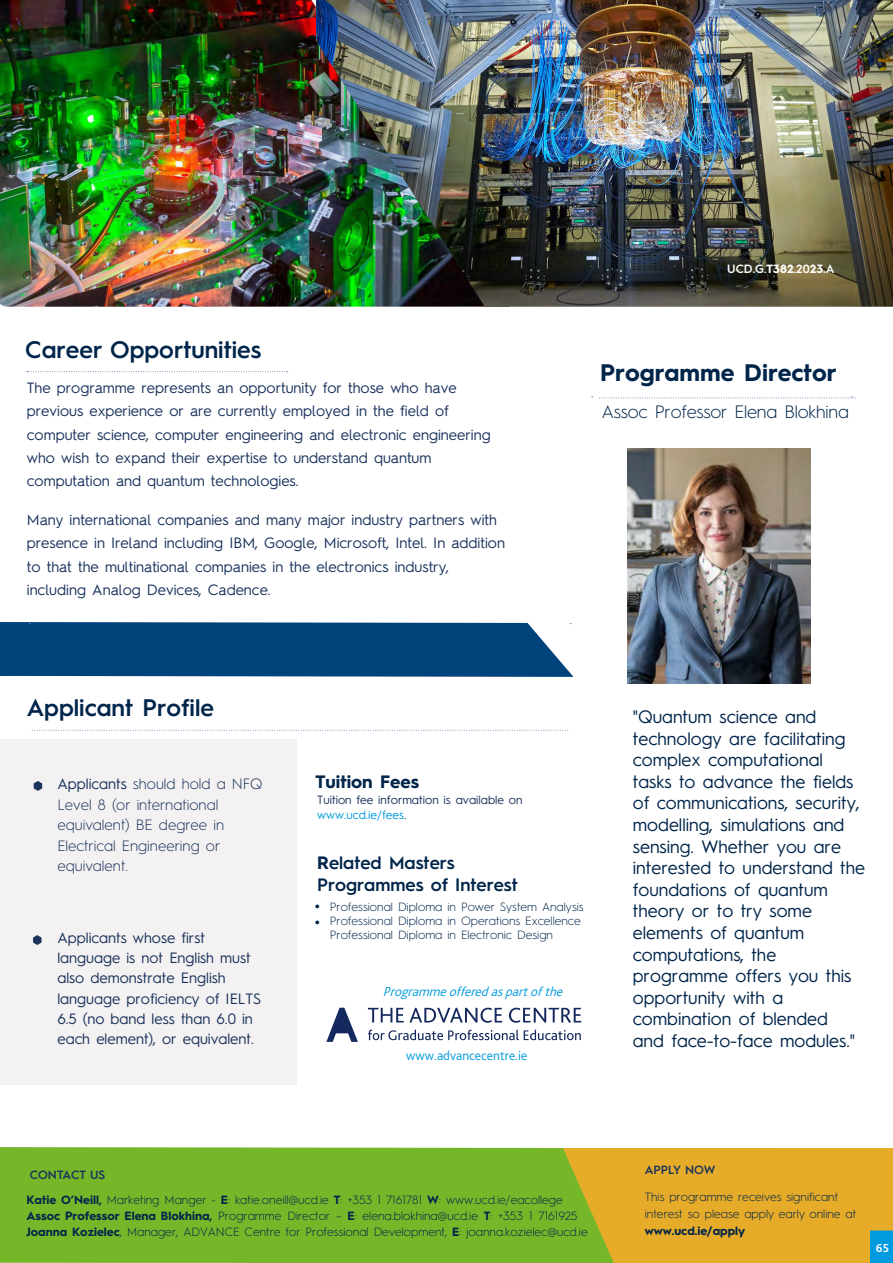
<style>
.page{position:relative;width:893px;height:1263px;background:#fff}
.page>*{position:absolute;margin:0;border:0;box-sizing:border-box;transform-origin:0 0}
.t1{font:600 24px "Hurme Geometric Sans 1";color:#00254a}
.t2{font:700 24px "Hurme Geometric Sans 1";color:#00254a}
.t3{font:18px/21.6px "Hurme Geometric Sans 1";color:#00254a}
.t4{font:600 18px/20.5px "Hurme Geometric Sans 1";color:#00254a}
.t5{font:300 18px "Hurme Geometric Sans 1";letter-spacing:-.01em;color:#00254a}
.t6{font:700 18px "Hurme Geometric Sans 1";color:#00254a}
.t7{font:15px/23.4px "Hurme Geometric Sans 2";color:#1a325c}
.t8{font:15px/20.2px "Hurme Geometric Sans 1";color:#1a325c}
.t9{font:300 15px/20.4px "Hurme Geometric Sans 1";color:#1a325c}
.t10{font:italic 300 13.5px "Bliss 2";color:#009bdf}
.t11{font:300 13.5px "Bliss 2";color:#009bdf}
.t12{font:300 12px/13.8px "Hurme Geometric Sans 1";color:#00254a}
.t13{font:12px/14.4px "Hurme Geometric Sans 1";color:#1a325c}
.t14{font:600 12px "Hurme Geometric Sans 1";color:#fff}
.t15{font:700 12px "Hurme Geometric Sans 1";color:#00254a}
.t16{font:600 12px "Hurme Geometric Sans 1";color:#1a325c}
.t17{font:700 12px "Bliss 2";color:#fff}
.s1{font-weight:700}
.s2{font-weight:400}
.s3{color:#009bdf}
.s4{font-weight:600;color:#1a325c}
</style>
<div class="page">
<div style="left:614px;top:1148px;width:279px;height:115px;background:#e6ab28"></div>
<div style="left:0;top:1147px;width:614px;height:116px;background:#76b729"></div>
<svg style="left:599px;top:396px;width:255px;height:2px"></svg>
<div style="left:0;top:739px;width:296px;height:346px;background:#f3f1f1"></div>
<svg style="left:34px;top:781px;width:8px;height:10px"></svg>
<svg style="left:31px;top:730px;width:537px;height:1px"></svg>
<svg style="left:0;top:622px;width:573px;height:55px;background:#0e4d81"></svg>
<svg style="left:27px;top:371px;width:261px;height:1px"></svg>
<svg style="left:33px;top:935px;width:9px;height:10px"></svg>
<svg style="left:368px;top:1008px;width:134px;height:15px"></svg>
<svg style="left:509px;top:1008px;width:72px;height:15px"></svg>
<svg style="left:368px;top:1030px;width:213px;height:10px"></svg>
<svg style="left:326px;top:1008px;width:32px;height:34px"></svg>
<img style="left:627px;top:448px;width:184px;height:235px">
<img style="left:0;top:0;width:316px;height:307px">
<img style="left:316px;top:0;width:577px;height:307px">
<svg style="left:870px;top:1224px;width:23px;height:39px"></svg>
<h1 class="t1" style="left:25px;top:333px;width:238px">Career Opportunities</h1>
<p class="t7" style="left:27px;top:375px;width:465px">The programme represents an opportunity for those who have previous experience or are currently employed in the field of computer science, computer engineering and electronic engineering who wish to expand their expertise to understand quantum computation and quantum technologies.</p>
<p class="t7" style="left:27px;top:507px;width:480px">Many international companies and many major industry partners with presence in Ireland including IBM, Google, Microsoft, Intel. In addition to that the multinational companies in the electronics industry, including Analog Devices, Cadence.</p>
<p class="t14" style="left:727px;top:260px;width:109px">UCD.G.<span class="s1">T382</span>.20<span class="s1">23.</span>A</p>
<h1 class="t2" style="left:600px;top:356px;width:238px">Programme Director</h1>
<p class="t5" style="left:602px;top:399px;width:249px">Assoc Professor Elena Blokhina</p>
<h1 class="t1" style="left:27px;top:691px;width:189px">Applicant Profile</h1>
<p class="t9" style="left:57px;top:773px;width:207px"><span class="s2">Applicants</span> should hold a NFQ<br>Level 8 (or international equivalent) BE degree in<br>Electrical Engineering or equivalent.</p>
<p class="t8" style="left:57px;top:926px;width:205px">Applicants whose first language is not English must also demonstrate English language proficiency of IELTS<br>6.5 (no band less than 6.0 in each element), or equivalent.</p>
<p class="t6" style="left:315px;top:769px;width:105px">Tuition Fees</p>
<p class="t13" style="left:317px;top:792px;width:207px">Tuition fee information is available on <span class="s3">www.ucd.ie/fees</span>.</p>
<p class="t4" style="left:315px;top:852px;width:205px"><span class="s1">R</span>elated Masters<br>Programmes of Interest •</p>
<p class="t4" style="left:315px;top:909px;width:7px">•</p>
<p class="t12" style="left:330px;top:899px;width:255px">Professional Diploma in Power System Analysis<br>Professional Diploma in Operations Excellence<br>Professional Diploma in Electronic Design</p>
<p class="t10" style="left:383px;top:983px;width:185px">Programmeofferedaspartofthe</p>
<p class="t11" style="left:406px;top:1047px;width:123px">www.advancecentre.ie</p>
<p class="t3" style="left:633px;top:705px;width:234px">"Quantum science and technology are facilitating complex computational tasks to advance the fields of communications, security, modelling, simulations and sensing. Whether you are interested to understand the foundations of quantum theory or to try some elements of quantum computations, the programme offers you this opportunity with a combination of blended<br>and face-to-face modules."</p>
<p class="t12" style="left:27px;top:1161px;width:538px;line-height:25px"><span class="s4">CONTACT US<br></span><span class="s1">Katie O’Neill,</span> Marketing Manger - <span class="s1">E</span>: katie.oneill@ucd.ie <span class="s1">T</span>: +353 1 7161781 <span class="s1">W</span>: www.ucd.ie/eacollege</p>
<p class="t12" style="left:27px;top:1206px;width:563px;line-height:17px"><span class="s1">Assoc Professor Elena Blokhina,</span> Programme Director – <span class="s1">E</span>: elena.blokhina@ucd.ie <span class="s1">T</span>: +353 1 7161925<br><span class="s1">Joanna Kozielec</span>, Manager, ADVANCE Centre for Professional Development, <span class="s1">E</span>: joanna.kozielec@ucd.ie</p>
<p class="t16" style="left:645px;top:1162px;width:72px">APPLY NOW</p>
<p class="t12" style="left:645px;top:1187px;width:213px;line-height:17.4px">This programme receives significant interest so please apply early online at</p>
<p class="t15" style="left:645px;top:1223px;width:102px">www.ucd.ie/apply</p>
<p class="t17" style="left:876px;top:1240px;width:15px">65</p>
</div>
